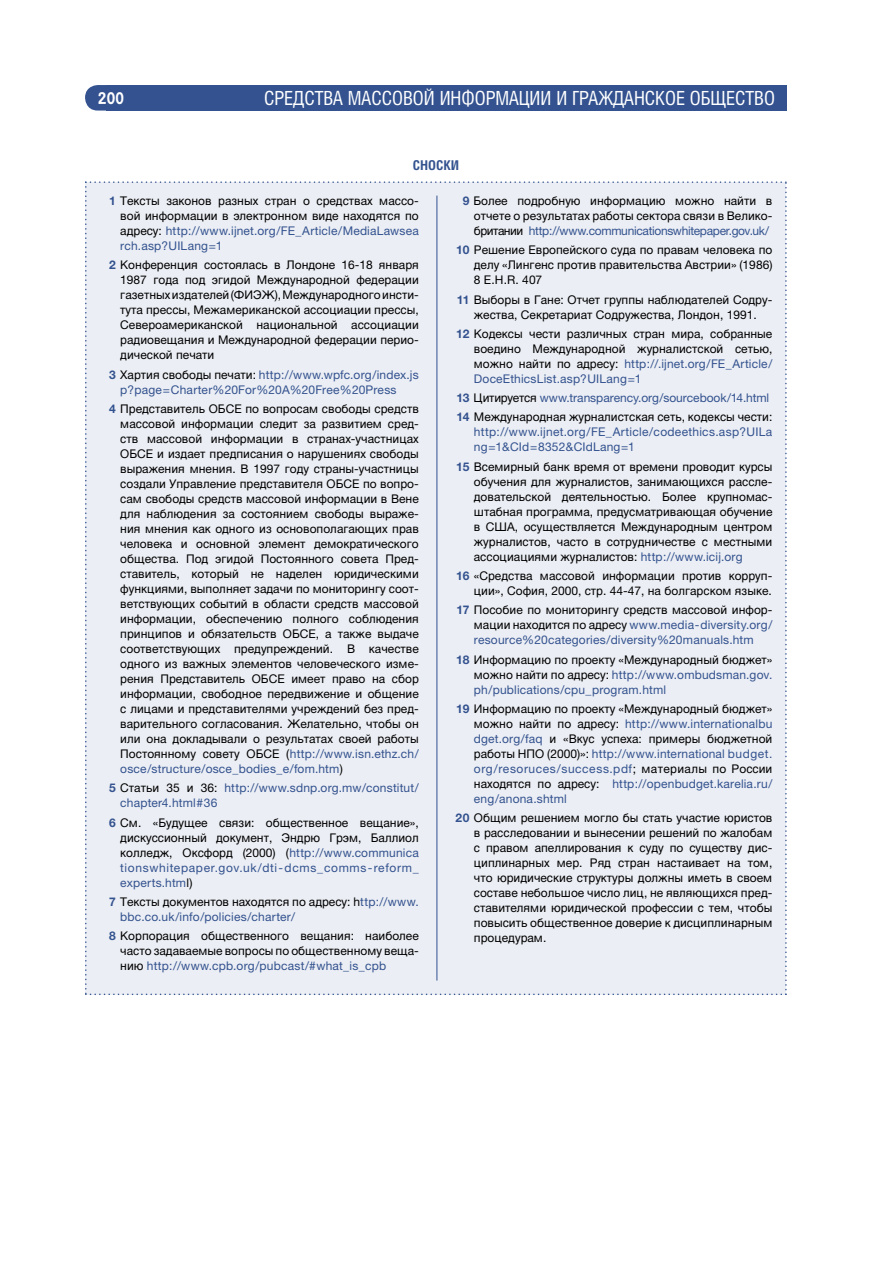
<style>
.page{position:relative;width:893px;height:1263px;background:#fff}
.page>*{position:absolute;margin:0;border:0;box-sizing:border-box;transform-origin:0 0}
.t1{font:condensed 19.5px "CYR Hebar";color:#fff}
.t2{font:500 16.5px "Berliner Grotesk";color:#fff}
.t3{font:700 condensed 13.5px "CYR Hebar";color:#33528f}
.t4{font:12px/15px "CYR Helvetica";color:#000;text-align:right}
.t5{font:12px/15px "Helvetica Neue";letter-spacing:.015em;color:#33528f}
.t6{font:12px/15px "Helvetica Neue";letter-spacing:.055em;color:#33528f}
.t7{font:12px "Helvetica Neue";letter-spacing:-.025em;color:#33528f}
.t8{font:12px "Helvetica Neue";letter-spacing:-.005em;color:#33528f}
.t9{font:12px "Helvetica Neue";color:#000}
.s1{font-family:"Helvetica Neue";font-weight:700;color:#33528f}
.s2{font-family:"CYR Helvetica";color:#000}
.s3{font-weight:700}
.s4{color:#000}
.s5{font-family:"Helvetica Neue"}
.s6{font-family:"Helvetica Neue";color:#33528f}
</style>
<div class="page">
<svg style="left:85px;top:85px;width:21px;height:26px"></svg>
<div style="left:106px;top:85px;width:681px;height:26px;background:#33528f"></div>
<div style="left:85px;top:181px;width:702px;height:814px;background:#ebeef4"></div>
<hr style="left:437px;top:196px;width:1px;height:784px;background:#33528f">
<h2 class="t2" style="left:98px;top:89px;width:28px">200</h2>
<h1 class="t1" style="left:264px;top:88px;width:512px">CHTLCNDF VFCCJDJQ BYAJHVFWBB B UHFÉLFYCRJT JÅOTCNDJ</h1>
<p class="t3" style="left:413px;top:158px;width:48px">CYJCRB</p>
<p class="t4" style="left:109px;top:194px;width:311px"><span class="s1">1</span> Ntrcns pfrjyjd hfpysö cnhfy j chtlcndfö vfccj&shy;djq byajhvfwbb d äktrnhjyyjv dblt yföjlzncz gj</p>
<p class="t5" style="left:120px;top:223px;width:300px"><span class="s2">flhtce:</span> http://www.ijnet.org/FE_Article/MediaLawsea rch.asp?UILang=1</p>
<p class="t4" style="left:120px;top:258px;width:300px;text-align:justify;text-indent:-11px"><span class="s1">2</span> Rjyathtywbz cjcnjzkfcm d Kjyljyt 16-18 zydfhz 1987 ujlf gjl äubljq Vtéleyfhjlyjq atlthfwbb ufptnysö bplfntktq (ABÄÉ), Vtéleyfhjlyjuj bycnb&shy;nenf ghtccs, Vtéfvthbrfycrjq fccjwbfwbb ghtccs, Ctdthjfvthbrfycrjq yfwbjyfkmyjq fccjwbfwbb hflbjdtofybz b Vtéleyfhjlyjq atlthfwbb gthbj&shy;lbxtcrjq gtxfnb</p>
<p class="t5" style="left:120px;top:367px;width:300px;text-indent:-11px"><span class="s3">3</span> <span class="s2">Öfhnbz cdjåjls gtxfnb:</span> http://www.wpfc.org/index.js p?page=Charter%20For%20A%20Free%20Press</p>
<p class="t4" style="left:120px;top:401px;width:300px;text-align:justify;text-indent:-11px"><span class="s1">4</span> Ghtlcnfdbntkm JÅCT gj djghjcfv cdjåjls chtlcnd vfccjdjq byajhvfwbb cktlbn pf hfpdbnbtv chtl&shy;cnd vfccjdjq byajhvfwbb d cnhfyfö-exfcnybwfö JÅCT b bplftn ghtlgbcfybz j yfheitybzö cdjåjls dshfétybz vytybz. D 1997 ujle cnhfys-exfcnybws cjplfkb Eghfdktybt ghtlcnfdbntkz JÅCT gj djghj&shy;cfv cdjåjls chtlcnd vfccjdjq byajhvfwbb d Dtyt lkz yfåkñltybz pf cjcnjzybtv cdjåjls dshfét&shy;ybz vytybz rfr jlyjuj bp jcyjdjgjkfufñobö ghfd xtkjdtrf b jcyjdyjq äktvtyn ltvjrhfnbxtcrjuj jåotcndf. Gjl äubljq Gjcnjzyyjuj cjdtnf Ghtl&shy;cnfdbntkm, rjnjhsq yt yfltkty ñhblbxtcrbvb aeyrwbzvb, dsgjkyztn pflfxb gj vjybnjhbyue cjjn&shy;dtncndeñobö cjåsnbq d jåkfcnb chtlcnd vfccjdjq byajhvfwbb, jåtcgtxtybñ gjkyjuj cjåkñltybz ghbywbgjd b jåzpfntkmcnd JÅCT, f nfrét dslfxt cjjndtncndeñobö ghtleghtéltybq. D rfxtcndt jlyjuj bp dféysö äktvtynjd xtkjdtxtcrjuj bpvt&shy;htybz Ghtlcnfdbntkm JÅCT bvttn ghfdj yf cåjh byajhvfwbb, cdjåjlyjt gthtldbétybt b jåotybt c kbwfvb b ghtlcnfdbntkzvb exhtéltybq åtp ghtl&shy;dfhbntkmyjuj cjukfcjdfybz. Étkfntkmyj, xnjås jy bkb jyf ljrkflsdfkb j htpekmnfnfö cdjtq hfåjns</p>
<p class="t5" style="left:120px;top:746px;width:300px"><span class="s2">Gjcnjzyyjve cjdtne JÅCT</span> <span class="s4">(</span>http://www.isn.ethz.ch/ osce/structure/osce_bodies_e/fom.htm<span class="s4">)</span></p>
<p class="t5" style="left:120px;top:780px;width:300px;text-indent:-11px"><span class="s3">5</span> <span class="s2">Cnfnmb 35 b 36</span><span class="s4">:</span> http://www.sdnp.org.mw/constitut/ chapter4.html#36</p>
<p class="t4" style="left:120px;top:815px;width:300px;text-align:justify;text-indent:-11px"><span class="s1">6</span> Cv. ≤Åeleott cdzpb: jåotcndtyyjt dtofybt≥, lbcreccbjyysq ljrevtyn, Äylhñ Uhäv, Åfkkbjk rjkktlé, Jrcajhl (2000) <span class="s5">(</span><span class="s6">http://www.communica</span></p>
<p class="t6" style="left:120px;top:859px;width:300px">tionswhitepaper.gov.uk/dti-dcms_comms-reform_ experts.htm<span class="s4">l)</span></p>
<p class="t4" style="left:109px;top:894px;width:311px"><span class="s1">7</span> Ntrcns ljrevtynjd yföjlzncz gj flhtce<span class="s5">: h</span><span class="s6">ttp://www.</span></p>
<p class="t5" style="left:120px;top:909px;width:176px">bbc.co.uk/info/policies/charter/</p>
<p class="t4" style="left:109px;top:928px;width:311px"><span class="s1">8</span> Rjhgjhfwbz jåotcndtyyjuj dtofybz: yfbåjktt xfcnj pflfdftvst djghjcs gj jåotcndtyyjve dtof-</p>
<p class="t5" style="left:120px;top:958px;width:267px"><span class="s2">ybñ</span> http://www.cpb.org/pubcast/#what_is_cpb</p>
<p class="t4" style="left:463px;top:194px;width:311px"><span class="s1">9</span> Åjktt gjlhjåyeñ byajhvfwbñ vjéyj yfqnb d jnxtnt j htpekmnfnfö hfåjns ctrnjhf cdzpb d Dtkbrj-</p>
<p class="t7" style="left:474px;top:224px;width:297px"><span class="s2">åhbnfybb</span> http://www.communicationswhitepaper.gov.uk/</p>
<p class="t4" style="left:456px;top:243px;width:318px"><span class="s1">10</span> Htitybt Tdhjgtqcrjuj celf gj ghfdfv xtkjdtrf gj ltke ≤Kbyutyc ghjnbd ghfdbntkmcndf Fdcnhbb≥ (1986)</p>
<p class="t9" style="left:474px;top:273px;width:70px">8 E.H.R. 407</p>
<p class="t4" style="left:457px;top:292px;width:317px;text-align:center"><span class="s1">11</span> Dsåjhs d Ufyt: Jnxtn uheggs yfåkñlfntktq Cjlhe&shy;étcndf, Ctrhtnfhbfn Cjlheétcndf, Kjyljy, 1991.</p>
<p class="t4" style="left:456px;top:326px;width:318px"><span class="s1">12</span> Rjltrcs xtcnb hfpkbxysö cnhfy vbhf, cjåhfyyst djtlbyj Vtéleyfhjlyjq éehyfkbcncrjq ctnmñ,</p>
<p class="t5" style="left:474px;top:356px;width:300px"><span class="s2">vjéyj yfqnb gj flhtce:</span> http://.ijnet.org/FE_Article/<br>DoceEthicsList.asp?UILang=1</p>
<p class="t8" style="left:456px;top:391px;width:314px"><span class="s3">13</span> <span class="s2">Wbnbhetncz</span> www.transparency.org/sourcebook/14.html</p>
<p class="t4" style="left:456px;top:410px;width:317px"><span class="s1">14</span> Vtéleyfhjlyfz éehyfkbcncrfz ctnm, rjltrcs xtcnb:</p>
<p class="t5" style="left:474px;top:424px;width:300px">http://www.ijnet.org/FE_Article/codeethics.asp?UILa ng=1&amp;CId=8352&amp;CIdLang=1</p>
<p class="t4" style="left:474px;top:459px;width:300px;text-align:justify;text-indent:-18px"><span class="s1">15</span> Dctvbhysq åfyr dhtvz jn dhtvtyb ghjdjlbn rehcs jåextybz lkz éehyfkbcnjd, pfybvfñoböcz hfcckt&shy;ljdfntkmcrjq ltzntkmyjcnmñ. Åjktt rhegyjvfc&shy;infåyfz ghjuhfvvf, ghtlecvfnhbdfñofz jåextybt d CIF, jceotcndkztncz Vtéleyfhjlysv wtynhjv éehyfkbcnjd, xfcnj d cjnhelybxtcndt c vtcnysvb fccjwbfwbzvb éehyfkbcnjd<span class="s5">:</span> <span class="s6">http://www.icij.org</span></p>
<p class="t4" style="left:456px;top:568px;width:318px"><span class="s1">16</span> ≤Chtlcndf vfccjdjq byajhvfwbb ghjnbd rjhheg&shy;wbb≥, Cjabz, 2000, cnh. 44-47, yf åjkufhcrjv zpsrt.</p>
<p class="t4" style="left:457px;top:603px;width:317px"><span class="s1">17</span> Gjcjåbt gj vjybnjhbyue chtlcnd vfccjdjq byajh-</p>
<p class="t5" style="left:474px;top:617px;width:300px"><span class="s2">vfwbb yföjlbncz gj flhtce</span> www.media-diversity.org/ resource%20categories/diversity%20manuals.htm</p>
<p class="t4" style="left:456px;top:652px;width:318px"><span class="s1">18</span> Byajhvfwbñ gj ghjtrne ≤Vtéleyfhjlysq åñlétn≥</p>
<p class="t5" style="left:474px;top:666px;width:300px"><span class="s2">vjéyj yfqnb gj flhtce:</span> http://www.ombudsman.gov. ph/publications/cpu_program.html</p>
<p class="t4" style="left:456px;top:701px;width:318px"><span class="s1">19</span> Byajhvfwbñ gj ghjtrne ≤Vtéleyfhjlysq åñlétn≥</p>
<p class="t5" style="left:474px;top:716px;width:300px"><span class="s2">vjéyj yfqnb gj flhtce:</span> http://www.internationalbu</p>
<p class="t4" style="left:474px;top:731px;width:300px"><span class="s6">dget.org/faq</span> b ≤Drec ecgtöf: ghbvths åñlétnyjq</p>
<p class="t5" style="left:474px;top:746px;width:300px;text-align:justify"><span class="s2">hfåjns YGJ (2000)≥:</span> http://www.international budget. org/resoruces/success.pdf<span class="s4">;</span> <span class="s2">vfnthbfks gj Hjccbb yföjlzncz gj flhtce</span><span class="s4">:</span> http://openbudget.karelia.ru/ eng/anona.shtml</p>
<p class="t4" style="left:474px;top:810px;width:300px;text-align:justify;text-indent:-18px"><span class="s1">20</span> Jåobv htitybtv vjukj ås cnfnm exfcnbt ñhbcnjd d hfccktljdfybb b dsytctybb htitybq gj éfkjåfv c ghfdjv fgtkkbhjdfybz r cele gj ceotcnde lbc&shy;wbgkbyfhysö vth. Hzl cnhfy yfcnfbdftn yf njv, xnj ñhblbxtcrbt cnhernehs ljkéys bvtnm d cdjtv cjcnfdt ytåjkmijt xbckj kbw, yt zdkzñoböcz ghtl&shy;cnfdbntkzvb ñhblbxtcrjq ghjatccbb c ntv, xnjås gjdscbnm jåotcndtyyjt ljdthbt r lbcwbgkbyfhysv ghjwtlehfv.</p>
</div>
